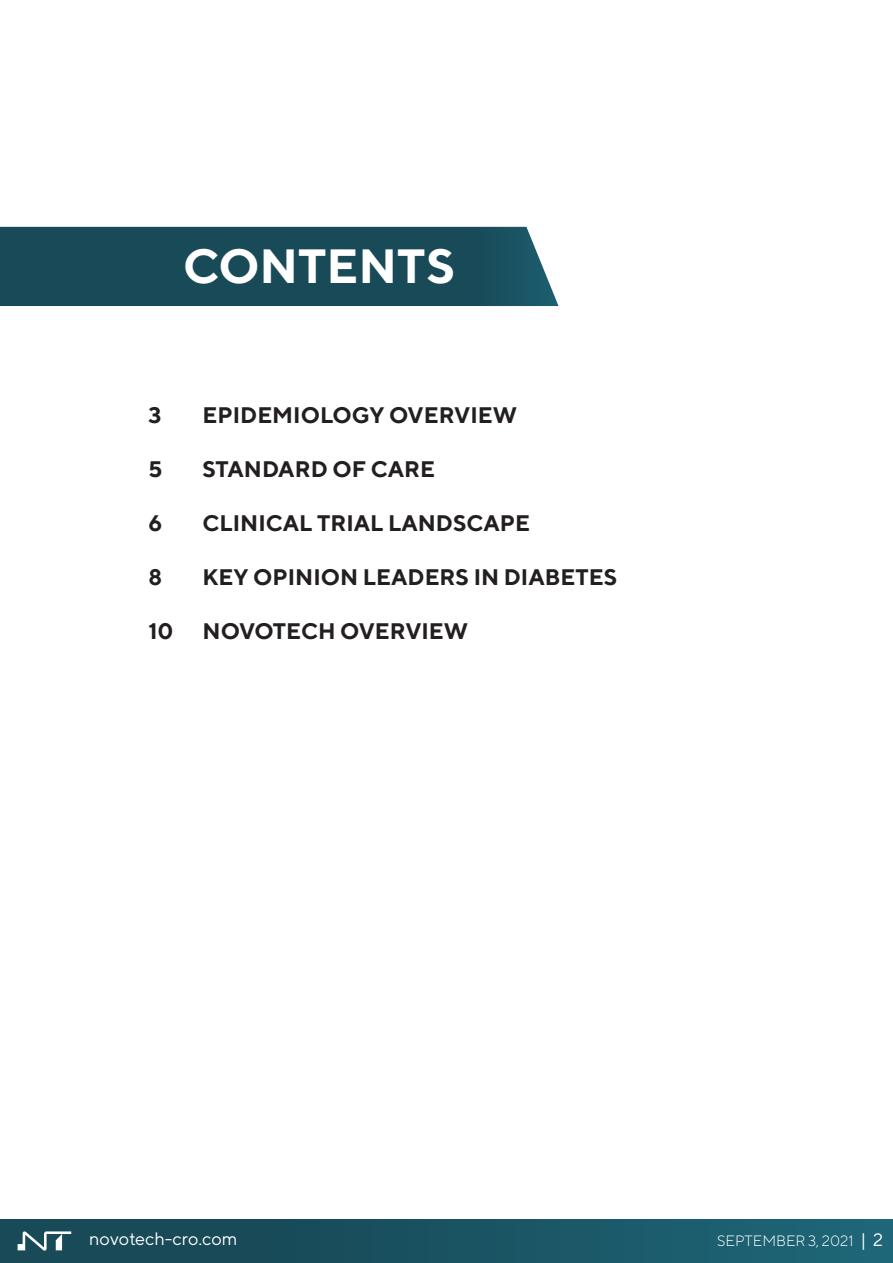
<style>
.page{position:relative;width:893px;height:1263px;background:#fff}
.page>*{position:absolute;margin:0;border:0;box-sizing:border-box;transform-origin:0 0}
.t1{font:700 48px "TT Norms";color:#fff}
.Section_Title{font:700 22.5px "TT Norms";color:#231f20}
.t2{font:18px "TT Norms";color:#fff}
.t3{font:300 15px "TT Norms";color:#fff}
.s1{font-weight:400;font-size:18px}
</style>
<div class="page">
<div style="left:0;top:1219px;width:893px;height:44px;background:linear-gradient(to right,#174451,#1d6476)"></div>
<svg style="left:18px;top:1231px;width:53px;height:19px"></svg>
<svg style="left:0;top:227px;width:558px;height:79px;background:#1e505d"></svg>
<p class="t1" style="left:183px;top:236px;width:274px">CONTENTS</p>
<p class="Section_Title" style="left:149px;top:401px;width:14px">3</p>
<p class="Section_Title" style="left:203px;top:401px;width:316px">EPIDEMIOLOGY OVERVIEW</p>
<p class="Section_Title" style="left:149px;top:455px;width:15px">5</p>
<p class="Section_Title" style="left:203px;top:455px;width:234px">STANDARD OF CARE</p>
<p class="Section_Title" style="left:149px;top:509px;width:15px">6</p>
<p class="Section_Title" style="left:203px;top:509px;width:329px">CLINICAL TRIAL LANDSCAPE</p>
<p class="Section_Title" style="left:149px;top:563px;width:15px">8</p>
<p class="Section_Title" style="left:203px;top:563px;width:416px">KEY OPINION LEADERS IN DIABETES</p>
<p class="Section_Title" style="left:149px;top:617px;width:26px">10</p>
<p class="Section_Title" style="left:203px;top:617px;width:267px">NOVOTECH OVERVIEW</p>
<p class="t2" style="left:89px;top:1227px;width:150px">novotech-cro.com</p>
<p class="t3" style="left:717px;top:1231px;width:167px">SEPTEMBER 3, 2021 <span class="s1">| 2</span></p>
</div>
